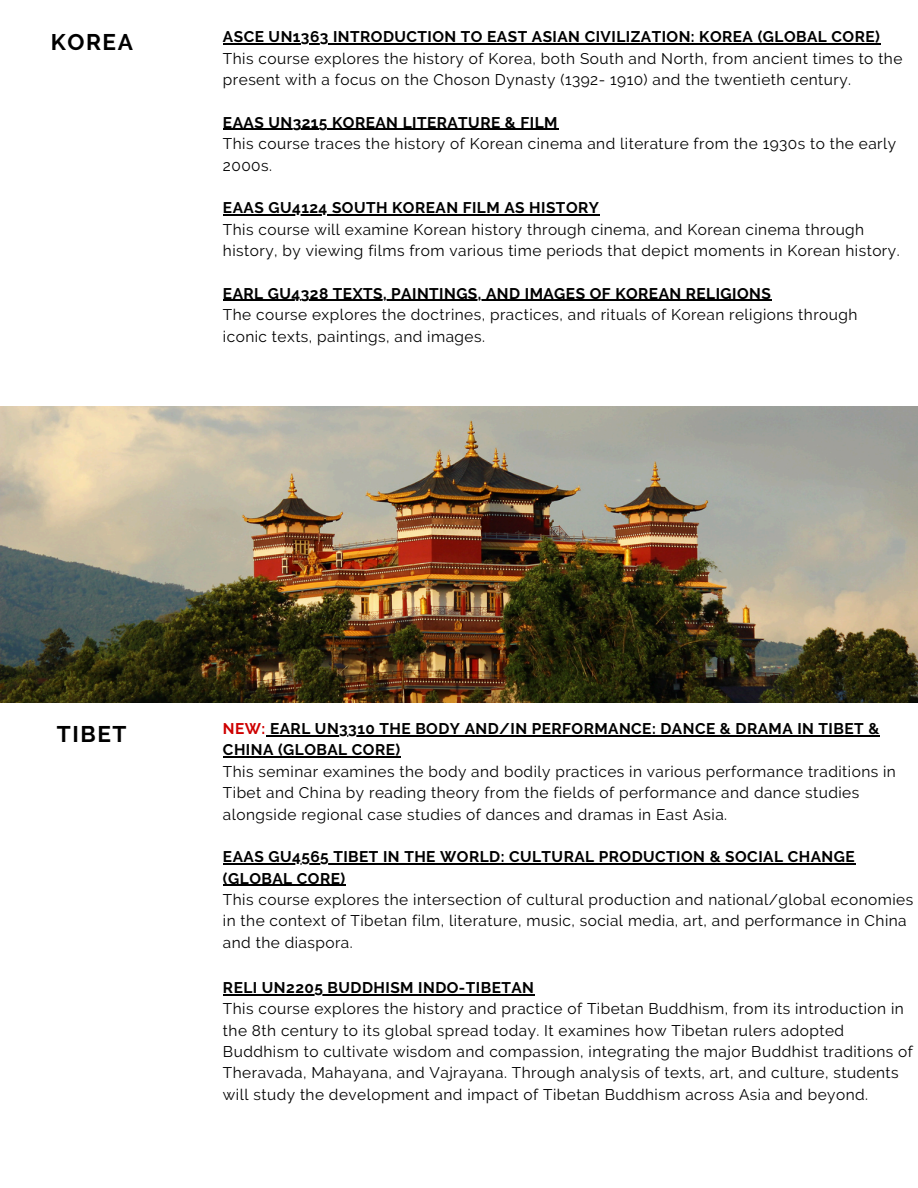
<style>
.page{position:relative;width:918px;height:1188px;background:#fff}
.page>*{position:absolute;margin:0;border:0;box-sizing:border-box;transform-origin:0 0}
.t1{font:700 22.5px "Raleway";letter-spacing:.07em;color:#000}
.t2{font:15.45px/21.3px "Raleway";letter-spacing:.03em;color:#000}
.t3{font:700 15.45px/21.3px "Raleway";letter-spacing:.03em;color:#000}
.s1{color:#ce0000}
</style>
<div class="page">
<img style="left:0;top:407px;width:918px;height:296px">
<hr style="left:223px;top:43px;width:531px;height:2px;background:#000">
<hr style="left:758px;top:43px;width:122px;height:2px;background:#000">
<hr style="left:223px;top:129px;width:335px;height:1px;background:#000">
<hr style="left:223px;top:214px;width:376px;height:2px;background:#000">
<hr style="left:223px;top:300px;width:548px;height:1px;background:#000">
<hr style="left:266px;top:735px;width:614px;height:1px;background:#000">
<hr style="left:223px;top:757px;width:178px;height:1px;background:#000">
<hr style="left:223px;top:863px;width:632px;height:2px;background:#000">
<hr style="left:223px;top:885px;width:123px;height:1px;background:#000">
<hr style="left:223px;top:994px;width:311px;height:1px;background:#000">
<p class="t1" style="left:51px;top:29px;width:84px">KOREA</p>
<p class="t3" style="left:223px;top:26px;width:658px">ASCE UN1363 INTRODUCTION TO EAST ASIAN CIVILIZATION: KOREA (GLOBAL CORE)</p>
<p class="t2" style="left:223px;top:48px;width:681px">This course explores the history of Korea, both South and North, from ancient times to the present with a focus on the Choson Dynasty (1392- 1910) and the twentieth century.</p>
<p class="t3" style="left:223px;top:112px;width:336px">EAAS UN3215 KOREAN LITERATURE &amp; FILM</p>
<p class="t2" style="left:223px;top:133px;width:675px">This course traces the history of Korean cinema and literature from the 1930s to the early<br>2000s.</p>
<p class="t3" style="left:223px;top:197px;width:378px">EAAS GU4124 SOUTH KOREAN FILM AS HISTORY</p>
<p class="t2" style="left:223px;top:219px;width:678px">This course will examine Korean history through cinema, and Korean cinema through history, by viewing films from various time periods that depict moments in Korean history.</p>
<p class="t3" style="left:223px;top:283px;width:549px">EARL GU4328 TEXTS, PAINTINGS, AND IMAGES OF KOREAN RELIGIONS</p>
<p class="t2" style="left:223px;top:304px;width:636px">The course explores the doctrines, practices, and rituals of Korean religions through iconic texts, paintings, and images.</p>
<h2 class="t1" style="left:57px;top:721px;width:71px">TIBET</h2>
<p class="t3" style="left:223px;top:718px;width:658px"><span class="s1">NEW:</span> EARL UN3310 THE BODY AND/IN PERFORMANCE: DANCE &amp; DRAMA IN TIBET &amp;<br>CHINA (GLOBAL CORE)</p>
<p class="t2" style="left:223px;top:761px;width:674px">This seminar examines the body and bodily practices in various performance traditions in<br>Tibet and China by reading theory from the fields of performance and dance studies alongside regional case studies of dances and dramas in East Asia.</p>
<p class="t3" style="left:223px;top:846px;width:633px">EAAS GU4565 TIBET IN THE WORLD: CULTURAL PRODUCTION &amp; SOCIAL CHANGE (GLOBAL CORE)</p>
<p class="t2" style="left:223px;top:889px;width:692px">This course explores the intersection of cultural production and national/global economies in the context of Tibetan film, literature, music, social media, art, and performance in China and the diaspora.</p>
<p class="t3" style="left:223px;top:977px;width:313px">RELI UN2205 BUDDHISM INDO-TIBETAN</p>
<p class="t2" style="left:223px;top:998px;width:691px">This course explores the history and practice of Tibetan Buddhism, from its introduction in the 8th century to its global spread today. It examines how Tibetan rulers adopted Buddhism to cultivate wisdom and compassion, integrating the major Buddhist traditions of Theravada, Mahayana, and Vajrayana. Through analysis of texts, art, and culture, students will study the development and impact of Tibetan Buddhism across Asia and beyond.</p>
</div>
